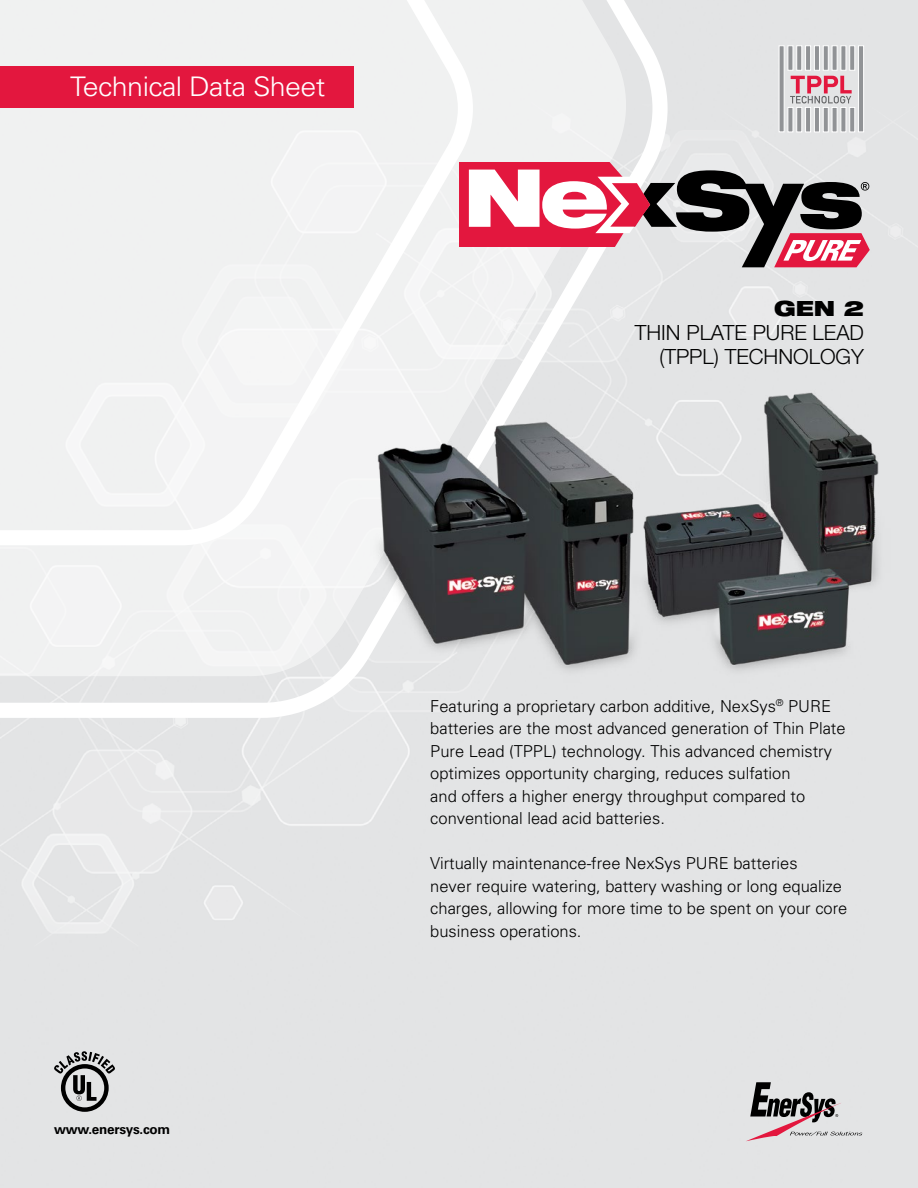
<style>
.page{position:relative;width:918px;height:1188px;background:#fff}
.page>*{position:absolute;margin:0;border:0;box-sizing:border-box;transform-origin:0 0}
.t1{font:300 27px "Univers";letter-spacing:-.02em;color:#fff;scale:1.06 1}
.t2{font:300 21px/24px "Helvetica Neue";color:#000;text-align:right}
.t3{font:900 expanded 21px "Helvetica Neue";color:#000}
.t4{font:300 16.5px/22.5px "Univers";color:#000}
.t5{font:700 13.5px "Univers";letter-spacing:-.02em;color:#000}
</style>
<div class="page">
<svg style="left:0;top:0;width:668px;height:718px;fill:#f0f1f1"></svg>
<div style="left:0;top:0;width:473px;height:545px;background:#f0f1f1"></div>
<img style="left:321px;top:303px;width:597px;height:418px">
<div style="left:0;top:67px;width:354px;height:41px;background:#e3173e"></div>
<svg style="left:459px;top:162px;width:411px;height:105px"></svg>
<svg style="left:779px;top:45px;width:6px;height:87px"></svg>
<svg style="left:788px;top:45px;width:5px;height:26px"></svg>
<svg style="left:796px;top:45px;width:6px;height:26px"></svg>
<svg style="left:805px;top:45px;width:6px;height:26px"></svg>
<svg style="left:814px;top:45px;width:6px;height:26px"></svg>
<svg style="left:823px;top:45px;width:6px;height:26px"></svg>
<svg style="left:832px;top:45px;width:6px;height:26px"></svg>
<svg style="left:841px;top:45px;width:5px;height:26px"></svg>
<svg style="left:849px;top:45px;width:6px;height:26px"></svg>
<svg style="left:858px;top:45px;width:6px;height:87px"></svg>
<svg style="left:788px;top:107px;width:5px;height:25px"></svg>
<svg style="left:796px;top:107px;width:6px;height:25px"></svg>
<svg style="left:805px;top:107px;width:6px;height:25px"></svg>
<svg style="left:814px;top:107px;width:5px;height:25px"></svg>
<svg style="left:823px;top:107px;width:6px;height:25px"></svg>
<svg style="left:832px;top:107px;width:6px;height:25px"></svg>
<svg style="left:841px;top:107px;width:5px;height:25px"></svg>
<svg style="left:849px;top:107px;width:6px;height:25px"></svg>
<svg style="left:790px;top:76px;width:62px;height:27px;background:#d69da9"></svg>
<svg style="left:746px;top:1082px;width:116px;height:59px;background:#b6aeb1"></svg>
<svg style="left:54px;top:1051px;width:61px;height:61px;background:#9a9a9b"></svg>
<h1 class="t1" style="left:70px;top:70px;width:242px">Technical Data Sheet</h1>
<p class="t3" style="left:774px;top:295px;width:91px">GEN 2</p>
<p class="t2" style="left:635px;top:320px;width:231px">THIN PLATE PURE LEAD (TPPL) TECHNOLOGY</p>
<p class="t5" style="left:54px;top:1121px;width:118px">www.enersys.com</p>
<p class="t4" style="left:430px;top:695px;width:417px">Featuring a proprietary carbon additive, NexSys<sup>®</sup> PURE batteries are the most advanced generation of Thin Plate Pure Lead (TPPL) technology. This advanced chemistry optimizes opportunity charging, reduces sulfation<br>and offers a higher energy throughput compared to conventional lead acid batteries.</p>
<p class="t4" style="left:430px;top:852px;width:419px">Virtually maintenance-free NexSys PURE batteries<br>never require watering, battery washing or long equalize charges, allowing for more time to be spent on your core business operations.</p>
</div>
